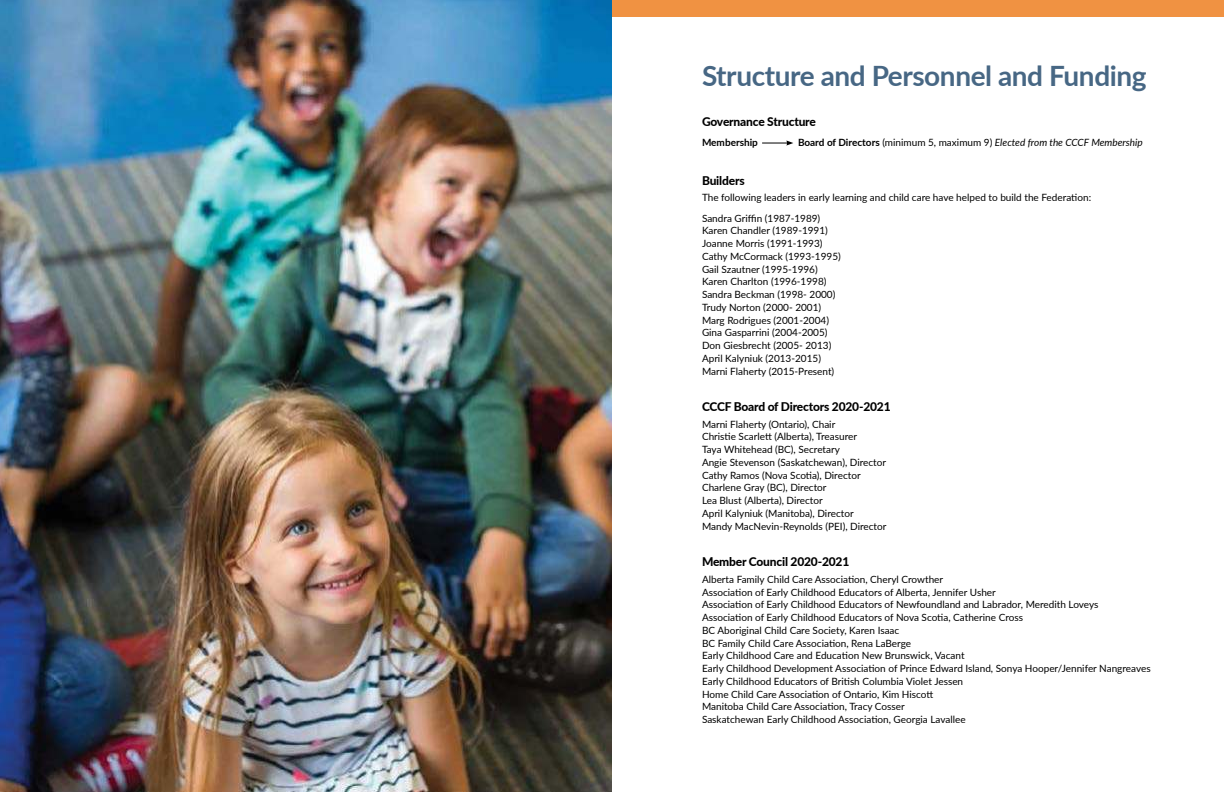
<style>
.page{position:relative;width:1224px;height:792px;background:#fff}
.page>*{position:absolute;margin:0;border:0;box-sizing:border-box;transform-origin:0 0}
.t1{font:700 28px "Lato";letter-spacing:-.015em;color:#476784}
.t2{font:800 12px "Lato";letter-spacing:-.015em;color:#000}
.t3{font:10px/12.8px "Lato";color:#000}
.t4{font:italic 10px "Lato";color:#000}
.t5{font:700 10px "Lato";color:#000}
.s1{font-weight:700;font-style:normal}
.s2{font-style:normal}
</style>
<div class="page">
<img style="left:0;top:0;width:612px;height:792px">
<div style="left:612px;top:0;width:612px;height:16px;background:#f09242"></div>
<svg style="left:762px;top:140px;width:31px;height:6px"></svg>
<h1 class="t1" style="left:702px;top:63px;width:446px">Structure and Personnel and Funding</h1>
<p class="t2" style="left:702px;top:113px;width:115px">Governance Structure</p>
<p class="t5" style="left:702px;top:138px;width:57px">Membership</p>
<p class="t4" style="left:798px;top:136px;width:346px"><span class="s1">Board of Directors</span> <span class="s2">(minimum 5, maximum 9)</span> Elected from the CCCF Membership</p>
<p class="t2" style="left:702px;top:173px;width:44px">Builders</p>
<p class="t3" style="left:702px;top:186px;width:391px;line-height:20.8px">The following leaders in early learning and child care have helped to build the Federation:<br>Sandra Griffin (1987-1989)</p>
<p class="t3" style="left:702px;top:224px;width:140px">Karen Chandler (1989-1991)<br>Joanne Morris (1991-1993)<br>Cathy McCormack (1993-1995)<br>Gail Szautner (1995-1996)<br>Karen Charlton (1996-1998)<br>Sandra Beckman (1998- 2000)<br>Trudy Norton (2000- 2001)<br>Marg Rodrigues (2001-2004)<br>Gina Gasparrini (2004-2005)<br>Don Giesbrecht (2005- 2013)<br>April Kalyniuk (2013-2015)<br>Marni Flaherty (2015-Present)</p>
<p class="t2" style="left:702px;top:398px;width:190px">CCCF Board of Directors 2020-2021</p>
<p class="t3" style="left:702px;top:417px;width:186px">Marni Flaherty (Ontario), Chair<br>Christie Scarlett (Alberta), Treasurer<br>Taya Whitehead (BC), Secretary<br>Angie Stevenson (Saskatchewan), Director Cathy Ramos (Nova Scotia), Director Charlene Gray (BC), Director<br>Lea Blust (Alberta), Director<br>April Kalyniuk (Manitoba), Director Mandy MacNevin-Reynolds (PEI), Director</p>
<p class="t2" style="left:702px;top:553px;width:149px">Member Council 2020-2021</p>
<p class="t3" style="left:702px;top:572px;width:450px">Alberta Family Child Care Association, Cheryl Crowther<br>Association of Early Childhood Educators of Alberta, Jennifer Usher<br>Association of Early Childhood Educators of Newfoundland and Labrador, Meredith Loveys Association of Early Childhood Educators of Nova Scotia, Catherine Cross<br>BC Aboriginal Child Care Society, Karen Isaac<br>BC Family Child Care Association, Rena LaBerge<br>Early Childhood Care and Education New Brunswick, Vacant<br>Early Childhood Development Association of Prince Edward Island, Sonya Hooper/Jennifer Nangreaves Early Childhood Educators of British Columbia Violet Jessen<br>Home Child Care Association of Ontario, Kim Hiscott<br>Manitoba Child Care Association, Tracy Cosser<br>Saskatchewan Early Childhood Association, Georgia Lavallee</p>
</div>
